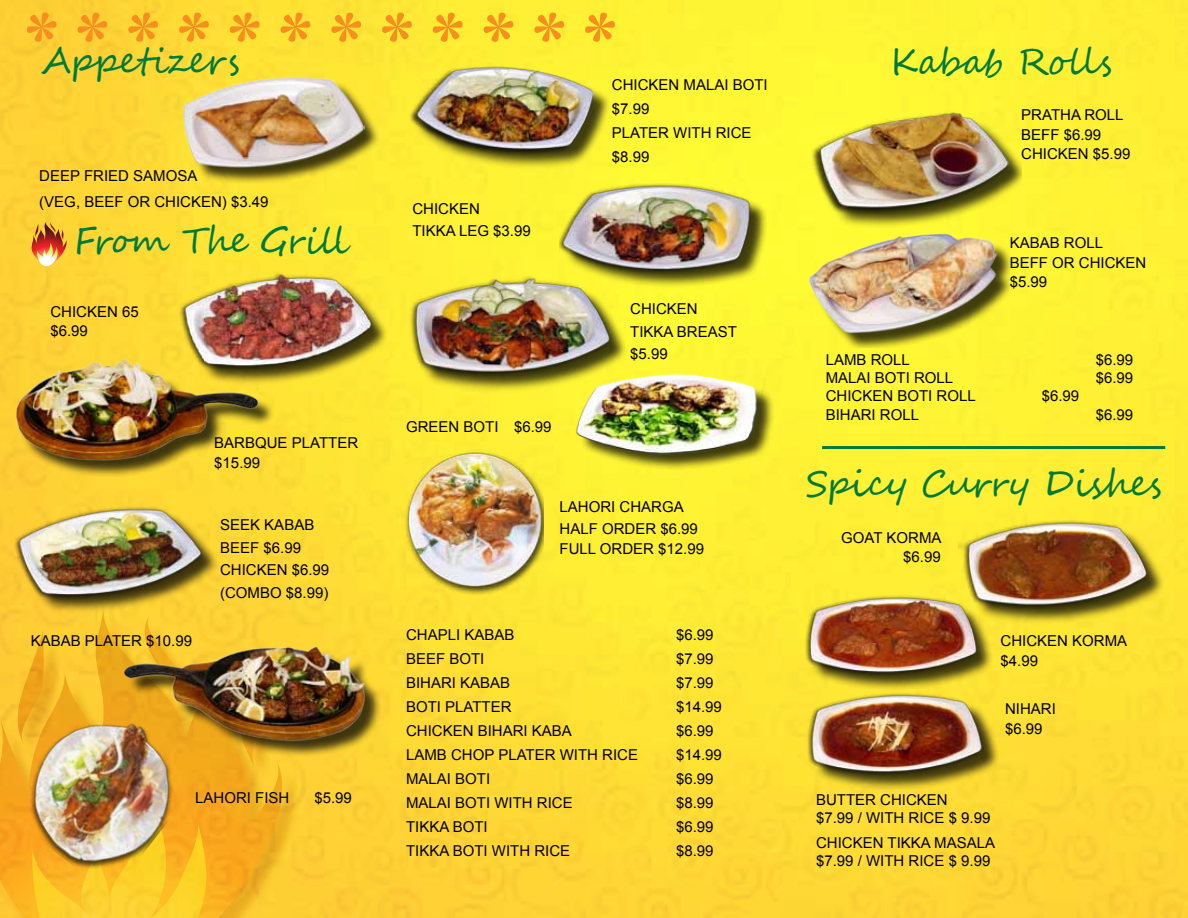
<style>
.page{position:relative;width:1188px;height:918px;background:#fff}
.page>*{position:absolute;margin:0;border:0;box-sizing:border-box;transform-origin:0 0}
.t1{font:90px "Ariston";color:#f78e1e}
.t2{font:36px "Segoe Script";color:#007a39}
.t3{font:36px "Segoe Script";letter-spacing:-.02em;color:#007a39}
.t4{font:36px "Segoe Script";letter-spacing:-.04em;color:#007a39}
.t5{font:15px/19.5px "Arial";color:#000}
</style>
<div class="page">
<img style="left:0;top:0;width:1188px;height:918px">
<div style="left:187px;top:80px;width:194px;height:105px;background:#000;opacity:.75"></div>
<img style="left:183px;top:60px;width:181px;height:124px">
<div style="left:809px;top:599px;width:185px;height:94px;background:#000;opacity:.75"></div>
<img style="left:799px;top:574px;width:184px;height:123px">
<div style="left:816px;top:116px;width:205px;height:112px;background:#000;opacity:.75"></div>
<img style="left:810px;top:92px;width:205px;height:136px">
<div style="left:812px;top:236px;width:203px;height:112px;background:#000;opacity:.75"></div>
<img style="left:804px;top:212px;width:204px;height:136px">
<div style="left:963px;top:524px;width:202px;height:102px;background:#000;opacity:.75"></div>
<img style="left:958px;top:504px;width:196px;height:130px">
<hr style="left:822px;top:446px;width:343px;height:3px;background:#007a39">
<div style="left:563px;top:186px;width:206px;height:105px;background:#000;opacity:.75"></div>
<img style="left:560px;top:166px;width:194px;height:129px">
<div style="left:414px;top:281px;width:214px;height:113px;background:#000;opacity:.75"></div>
<img style="left:406px;top:262px;width:206px;height:136px">
<div style="left:414px;top:70px;width:197px;height:102px;background:#000;opacity:.75"></div>
<img style="left:408px;top:46px;width:189px;height:126px">
<div style="left:811px;top:697px;width:190px;height:96px;background:#000;opacity:.75"></div>
<img style="left:804px;top:673px;width:180px;height:120px">
<svg style="left:0;top:608px;width:299px;height:310px;background:#f7ba28"></svg>
<svg style="left:32px;top:790px;width:175px;height:128px;background:#fccd2d"></svg>
<svg style="left:138px;top:618px;width:53px;height:3px"></svg>
<svg style="left:7px;top:628px;width:39px;height:60px;background:#f9c02d"></svg>
<svg style="left:31px;top:221px;width:39px;height:45px;background:#e19541"></svg>
<div style="left:19px;top:510px;width:200px;height:106px;background:#000;opacity:.75"></div>
<img style="left:14px;top:491px;width:191px;height:127px">
<div style="left:19px;top:362px;width:256px;height:116px;background:#000;opacity:.75"></div>
<img style="left:7px;top:339px;width:257px;height:137px">
<div style="left:183px;top:276px;width:206px;height:112px;background:#000;opacity:.75"></div>
<img style="left:179px;top:257px;width:196px;height:130px">
<div style="left:580px;top:377px;width:202px;height:94px;background:#000;opacity:.75"></div>
<img style="left:568px;top:354px;width:205px;height:104px">
<img style="left:109px;top:621px;width:269px;height:142px">
<img style="left:397px;top:445px;width:146px;height:155px">
<img style="left:0;top:688px;width:205px;height:207px">
<h1 class="t1" style="left:20px;top:-6px;width:591px">* * * * * * * * * * * *</h1>
<h2 class="t2" style="left:41px;top:32px;width:200px">Appetizers</h2>
<p class="t5" style="left:39px;top:163px;width:231px;line-height:25.5px">DEEP FRIED SAMOSA<br>(VEG, BEEF OR CHICKEN) $3.49</p>
<h2 class="t4" style="left:74px;top:211px;width:276px">From The Grill</h2>
<p class="t5" style="left:50px;top:302px;width:90px">CHICKEN 65 $6.99</p>
<p class="t5" style="left:31px;top:631px;width:11px">KABAB</p>
<p class="t5" style="left:85px;top:631px;width:109px">PLATER $10.99</p>
<p class="t5" style="left:214px;top:433px;width:134px;text-indent:41px">QUE PLATTER $15.99</p>
<p class="t5" style="left:214px;top:433px;width:11px">BARB</p>
<p class="t5" style="left:220px;top:514px;width:96px;line-height:22.5px">SEEK KABAB<br>BEEF</p>
<p class="t5" style="left:220px;top:537px;width:111px;line-height:22.5px;text-indent:43px">$6.99<br>CHICKEN $6.99 (COMBO $8.99)</p>
<p class="t5" style="left:195px;top:788px;width:96px">LAHORI FISH</p>
<p class="t5" style="left:314px;top:788px;width:39px">$5.99</p>
<p class="t5" style="left:412px;top:197px;width:120px;line-height:22.5px">CHICKEN<br>TIKKA LEG $3.99</p>
<p class="t5" style="left:406px;top:417px;width:23px">GREEN</p>
<p class="t5" style="left:464px;top:417px;width:90px">BOTI $6.99</p>
<p class="t5" style="left:612px;top:73px;width:157px;line-height:24px">CHICKEN MALAI BOTI $7.99<br>PLATER WITH RICE $8.99</p>
<p class="t5" style="left:630px;top:298px;width:102px;line-height:22.5px">CHICKEN<br>TIKKA BREAST $5.99</p>
<p class="t5" style="left:560px;top:496px;width:140px;line-height:22.5px">LAHORI CHARGA<br>HALF ORDER $6.99</p>
<p class="t5" style="left:560px;top:539px;width:146px">FULL ORDER $12.99</p>
<p class="t5" style="left:406px;top:625px;width:110px">CHAPL I KABAB</p>
<p class="t5" style="left:676px;top:625px;width:39px">$6.99</p>
<p class="t5" style="left:406px;top:649px;width:11px">BEEF</p>
<p class="t5" style="left:449px;top:649px;width:34px">BOTI</p>
<p class="t5" style="left:676px;top:649px;width:39px">$7.99</p>
<p class="t5" style="left:406px;top:673px;width:9px">BIHARI</p>
<p class="t5" style="left:460px;top:673px;width:19px">KABAB</p>
<p class="t5" style="left:676px;top:673px;width:39px">$7.99</p>
<p class="t5" style="left:406px;top:697px;width:108px">BOTI PLATTER</p>
<p class="t5" style="left:676px;top:697px;width:47px">$14.99</p>
<p class="t5" style="left:406px;top:721px;width:167px">CHICKEN BIHARI KABA</p>
<p class="t5" style="left:676px;top:721px;width:39px">$6.99</p>
<p class="t5" style="left:406px;top:745px;width:233px">LAMB CHOP PLATER WITH RICE</p>
<p class="t5" style="left:676px;top:745px;width:47px">$14.99</p>
<p class="t5" style="left:406px;top:769px;width:86px">MALAI BOTI</p>
<p class="t5" style="left:676px;top:769px;width:39px">$6.99</p>
<p class="t5" style="left:406px;top:793px;width:168px">MALAI BOTI WITH RICE</p>
<p class="t5" style="left:676px;top:793px;width:39px">$8.99</p>
<p class="t5" style="left:406px;top:817px;width:83px">TIKKA BOTI</p>
<p class="t5" style="left:676px;top:817px;width:39px">$6.99</p>
<p class="t5" style="left:406px;top:841px;width:166px">TIKKA BOTI WITH RICE</p>
<p class="t5" style="left:676px;top:841px;width:39px">$8.99</p>
<h2 class="t2" style="left:890px;top:33px;width:224px">Kabab Rolls</h2>
<p class="t5" style="left:1021px;top:105px;width:84px">PRATHA ROLL<br>BEFF</p>
<p class="t5" style="left:1064px;top:125px;width:39px">$6.99</p>
<p class="t5" style="left:1021px;top:144px;width:11px">CHICKEN</p>
<p class="t5" style="left:1093px;top:144px;width:39px">$5.99</p>
<p class="t5" style="left:1010px;top:233px;width:76px">KABAB ROLL<br>BEFF</p>
<p class="t5" style="left:1052px;top:253px;width:38px">OR CHICKEN</p>
<p class="t5" style="left:1010px;top:272px;width:39px">$5.99</p>
<p class="t5" style="left:826px;top:350px;width:20px">LAMB</p>
<p class="t5" style="left:871px;top:350px;width:41px">ROLL</p>
<p class="t5" style="left:1096px;top:350px;width:39px">$6.99</p>
<p class="t5" style="left:826px;top:368px;width:129px">MALAI BOTI ROLL</p>
<p class="t5" style="left:1096px;top:368px;width:39px">$6.99</p>
<p class="t5" style="left:826px;top:386px;width:11px">CHICKEN</p>
<p class="t5" style="left:897px;top:386px;width:80px">BOTI ROLL</p>
<p class="t5" style="left:1042px;top:386px;width:39px">$6.99</p>
<p class="t5" style="left:826px;top:405px;width:95px">BIHARI ROLL</p>
<p class="t5" style="left:1096px;top:405px;width:39px">$6.99</p>
<h2 class="t3" style="left:806px;top:454px;width:357px">Spicy Curry Dishes</h2>
<p class="t5" style="left:841px;top:528px;width:102px;text-align:right">GOAT KORMA $6.99</p>
<p class="t5" style="left:1001px;top:632px;width:128px">CHICKEN KORMA $4.99</p>
<p class="t5" style="left:1005px;top:700px;width:52px">NIHARI $6.99</p>
<p class="t5" style="left:816px;top:790px;width:176px;line-height:18px">BUTTER CHICKEN<br>$7.99 / WITH RICE $ 9.99</p>
<p class="t5" style="left:816px;top:834px;width:180px;line-height:18px">CHICKEN TIKKA MASALA $7.99 / WITH RICE $ 9.99</p>
</div>
